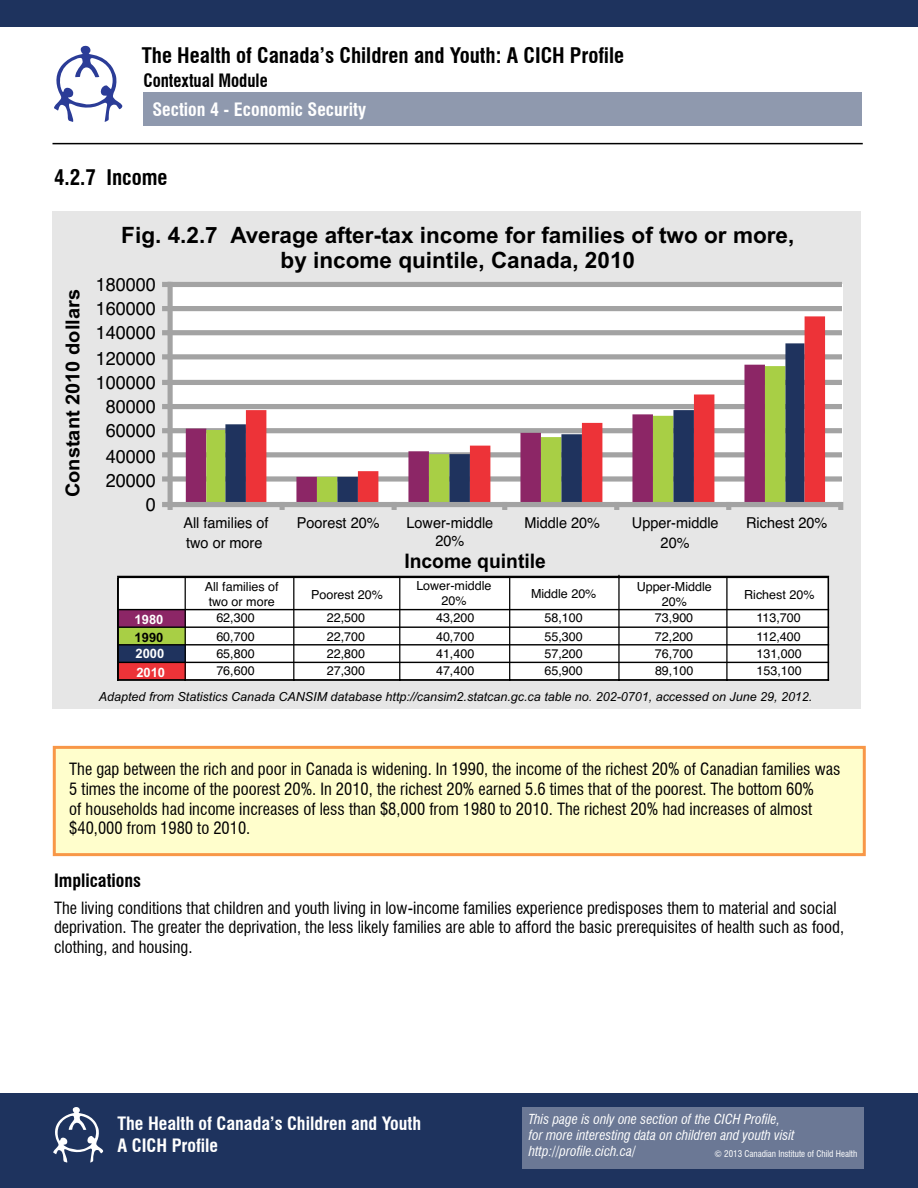
<style>
.page{position:relative;width:918px;height:1188px;background:#fff}
.page>*{position:absolute;margin:0;border:0;box-sizing:border-box;transform-origin:0 0}
.t1{font:700 22.5px/25.2px "Helvetica";color:#000;text-align:center}
.t2{font:700 condensed 21px "Swiss 721 BT";color:#000}
.t3{font:700 20.1px "Helvetica";color:#000;scale:.96 1}
.t4{font:700 19.2px "Helvetica";color:#000;scale:1.04 1}
.t5{font:18.6px "Helvetica";color:#000;scale:.96 1}
.t6{font:700 condensed 18px/21.6px "Swiss 721 BT";color:#fff}
.t7{font:700 condensed 18px "Swiss 721 BT";color:#000;scale:.94 1}
.t8{font:700 condensed 18px "Swiss 721 BT";color:#000}
.t9{font:condensed 16.5px/19.8px "Swiss 721 BT";color:#000}
.t10{font:15px/20px "Helvetica";color:#000;text-align:center;scale:.96 1}
.t11{font:italic condensed 13.5px/16.2px "Swiss 721 BT";color:#fff}
.t12{font:700 12.9px/18.8px "Helvetica";color:#fff}
.t13{font:700 12.9px "Helvetica";color:#000}
.t14{font:12.45px/15px "Helvetica";color:#000;text-align:center}
.t15{font:italic 12.45px "Helvetica";color:#000}
.t16{font:condensed 9px "Swiss 721 BT";color:#fff}
</style>
<div class="page">
<div style="left:0;top:1093px;width:918px;height:95px;background:#1e335e"></div>
<svg style="left:53px;top:1107px;width:50px;height:56px"></svg>
<svg style="left:54px;top:46px;width:68px;height:76px"></svg>
<div style="left:522px;top:1107px;width:342px;height:62px;background:#6b7895"></div>
<hr style="left:52px;top:143px;width:811px;height:1px;background:#000">
<div style="left:0;top:0;width:918px;height:27px;background:#1e335e"></div>
<div style="left:143px;top:93px;width:719px;height:33px;background:#8f99ae"></div>
<div style="left:54px;top:747px;width:810px;height:108px;background:#fffecc"></div>
<div style="left:53px;top:746px;width:813px;height:110px;border:3px solid #f89747"></div>
<div style="left:52px;top:211px;width:809px;height:497px;background:#e6e6e6"></div>
<div style="left:169px;top:284px;width:674px;height:221px;background:#fff"></div>
<svg style="left:173px;top:476px;width:669px;height:6px"></svg>
<svg style="left:173px;top:452px;width:669px;height:5px"></svg>
<div style="left:168px;top:428px;width:674px;height:5px;background:#a3a3a3"></div>
<div style="left:168px;top:404px;width:674px;height:5px;background:#a3a3a3"></div>
<div style="left:168px;top:380px;width:674px;height:5px;background:#a3a3a3"></div>
<svg style="left:173px;top:354px;width:669px;height:5px"></svg>
<div style="left:168px;top:330px;width:674px;height:5px;background:#a3a3a3;border:4px solid #a3a3a3"></div>
<div style="left:168px;top:306px;width:674px;height:5px;background:#a3a3a3"></div>
<div style="left:168px;top:282px;width:674px;height:5px;background:#a3a3a3"></div>
<svg style="left:186px;top:379px;width:20px;height:123px;fill:#8c2666"></svg>
<svg style="left:206px;top:379px;width:19px;height:123px;fill:#a8cf45"></svg>
<svg style="left:225px;top:354px;width:21px;height:148px"></svg>
<svg style="left:246px;top:316px;width:579px;height:186px"></svg>
<div style="left:168px;top:282px;width:5px;height:224px;border:4px solid #a3a3a3"></div>
<div style="left:162px;top:502px;width:9px;height:5px;background:#a3a3a3"></div>
<svg style="left:162px;top:476px;width:9px;height:6px"></svg>
<svg style="left:162px;top:452px;width:9px;height:5px"></svg>
<div style="left:162px;top:428px;width:9px;height:5px;background:#a3a3a3"></div>
<div style="left:162px;top:404px;width:9px;height:5px;background:#a3a3a3"></div>
<div style="left:162px;top:380px;width:9px;height:5px;background:#a3a3a3"></div>
<svg style="left:162px;top:354px;width:9px;height:5px"></svg>
<div style="left:162px;top:330px;width:9px;height:5px;background:#a3a3a3"></div>
<div style="left:162px;top:306px;width:9px;height:5px;background:#a3a3a3"></div>
<div style="left:162px;top:282px;width:9px;height:5px;background:#a3a3a3"></div>
<div style="left:168px;top:502px;width:674px;height:5px;border:4px solid #a3a3a3"></div>
<svg style="left:168px;top:502px;width:5px;height:8px"></svg>
<svg style="left:280px;top:502px;width:5px;height:8px"></svg>
<svg style="left:392px;top:502px;width:5px;height:8px"></svg>
<div style="left:502px;top:502px;width:5px;height:8px;background:#a3a3a3"></div>
<div style="left:614px;top:502px;width:5px;height:8px;background:#a3a3a3"></div>
<div style="left:726px;top:502px;width:5px;height:8px;background:#a3a3a3"></div>
<div style="left:838px;top:502px;width:5px;height:8px;background:#a3a3a3"></div>
<svg style="left:117px;top:574px;width:713px;height:107px;background:#eeebea"></svg>
<hr style="left:117px;top:679px;width:712px;height:2px;background:#000">
<hr style="left:117px;top:662px;width:712px;height:1px;background:#000">
<hr style="left:117px;top:644px;width:712px;height:2px;background:#000">
<hr style="left:117px;top:626px;width:712px;height:2px;background:#000">
<hr style="left:117px;top:609px;width:712px;height:1px;background:#000">
<hr style="left:117px;top:576px;width:712px;height:1px;background:#000">
<p class="t2" style="left:142px;top:43px;width:484px">The Health of Canada’s Children and Youth: A CICH Profile</p>
<p class="t6" style="left:152px;top:99px;width:215px">Section 4 - Economic Security</p>
<p class="t7" style="left:143px;top:70px;width:134px">Contextual Module</p>
<p class="t2" style="left:54px;top:165px;width:115px">4.2.7 Income</p>
<p class="t4" style="left:65px;top:497px;width:202px;rotate:-90deg">Constant 2010 dollars</p>
<h1 class="t1" style="left:121px;top:224px;width:675px">Fig. 4.2.7 Average after-tax income for families of two or more, by income quintile, Canada, 2010</h1>
<p class="t5" style="left:96px;top:277px;width:64px">180000</p>
<p class="t5" style="left:96px;top:302px;width:64px">160000</p>
<p class="t5" style="left:96px;top:326px;width:64px">140000</p>
<p class="t5" style="left:96px;top:351px;width:64px">120000</p>
<p class="t5" style="left:96px;top:375px;width:64px">100000</p>
<p class="t5" style="left:106px;top:400px;width:54px">80000</p>
<p class="t5" style="left:106px;top:424px;width:54px">60000</p>
<p class="t5" style="left:106px;top:449px;width:54px">40000</p>
<p class="t5" style="left:106px;top:473px;width:54px">20000</p>
<p class="t5" style="left:146px;top:498px;width:12px">0</p>
<p class="t12" style="left:135px;top:612px;width:30px">1980</p>
<p class="t13" style="left:135px;top:632px;width:30px">1990</p>
<p class="t12" style="left:135px;top:645px;width:31px">2000<br>2010</p>
<p class="t10" style="left:183px;top:514px;width:90px;text-align:left">All families of two or more</p>
<p class="t10" style="left:297px;top:514px;width:88px">Poorest 20%</p>
<p class="t10" style="left:407px;top:515px;width:92px;line-height:18px">Lower-middle<br>20%</p>
<p class="t10" style="left:525px;top:514px;width:80px">Middle 20%</p>
<p class="t10" style="left:632px;top:514px;width:92px">Upper-middle<br>20%</p>
<p class="t10" style="left:746px;top:514px;width:86px">Richest 20%</p>
<p class="t3" style="left:404px;top:554px;width:149px">Income quintile</p>
<p class="t14" style="left:205px;top:581px;width:75px">All families of two or more</p>
<p class="t14" style="left:311px;top:589px;width:73px">Poorest 20%</p>
<p class="t14" style="left:416px;top:580px;width:77px">Lower-middle<br>20%</p>
<p class="t14" style="left:531px;top:587px;width:67px">Middle 20%</p>
<p class="t14" style="left:637px;top:580px;width:77px">Upper-Middle<br>20%</p>
<p class="t14" style="left:744px;top:589px;width:72px">Richest 20%</p>
<p class="t14" style="left:216px;top:611px;width:40px">62,300</p>
<p class="t14" style="left:327px;top:611px;width:40px">22,500</p>
<p class="t14" style="left:436px;top:611px;width:40px">43,200</p>
<p class="t14" style="left:544px;top:611px;width:40px">58,100</p>
<p class="t14" style="left:655px;top:611px;width:40px">73,900</p>
<p class="t14" style="left:757px;top:611px;width:46px">113,700</p>
<p class="t14" style="left:216px;top:630px;width:40px">60,700</p>
<p class="t14" style="left:327px;top:630px;width:40px">22,700</p>
<p class="t14" style="left:436px;top:630px;width:40px">40,700</p>
<p class="t14" style="left:544px;top:630px;width:40px">55,300</p>
<p class="t14" style="left:655px;top:630px;width:40px">72,200</p>
<p class="t14" style="left:757px;top:630px;width:46px">112,400</p>
<p class="t14" style="left:216px;top:648px;width:40px">65,800</p>
<p class="t14" style="left:327px;top:648px;width:40px">22,800</p>
<p class="t14" style="left:436px;top:648px;width:40px">41,400</p>
<p class="t14" style="left:544px;top:648px;width:40px">57,200</p>
<p class="t14" style="left:655px;top:648px;width:40px">76,700</p>
<p class="t14" style="left:756px;top:648px;width:47px">131,000</p>
<p class="t14" style="left:216px;top:665px;width:40px">76,600</p>
<p class="t14" style="left:327px;top:665px;width:40px">27,300</p>
<p class="t14" style="left:436px;top:665px;width:40px">47,400</p>
<p class="t14" style="left:544px;top:665px;width:40px">65,900</p>
<p class="t14" style="left:655px;top:665px;width:40px">89,100</p>
<p class="t14" style="left:757px;top:665px;width:47px">153,100</p>
<p class="t15" style="left:99px;top:692px;width:715px">Adapted from Statistics Canada CANSIM database http://cansim2.statcan.gc.ca table no. 202-0701, accessed on June 29, 2012.</p>
<p class="t9" style="left:69px;top:759px;width:773px">The gap between the rich and poor in Canada is widening. In 1990, the income of the richest 20% of Canadian families was 5 times the income of the poorest 20%. In 2010, the richest 20% earned 5.6 times that of the poorest. The bottom 60%<br>of households had income increases of less than $8,000 from 1980 to 2010. The richest 20% had increases of almost $40,000 from 1980 to 2010.</p>
<p class="t8" style="left:54px;top:870px;width:89px">Implications</p>
<p class="t9" style="left:54px;top:898px;width:792px">The living conditions that children and youth living in low-income families experience predisposes them to material and social deprivation. The greater the deprivation, the less likely families are able to afford the basic prerequisites of health such as food, clothing, and housing.</p>
<p class="t6" style="left:118px;top:1113px;width:305px">The Health of Canada’s Children and Youth<br>A CICH Profile</p>
<p class="t11" style="left:529px;top:1111px;width:267px">This page is only one section of the CICH Profile, for more interesting data on children and youth visit http://profile.cich.ca/</p>
<p class="t16" style="left:715px;top:1149px;width:144px">© 2013 Canadian Institute of Child Health</p>
</div>
